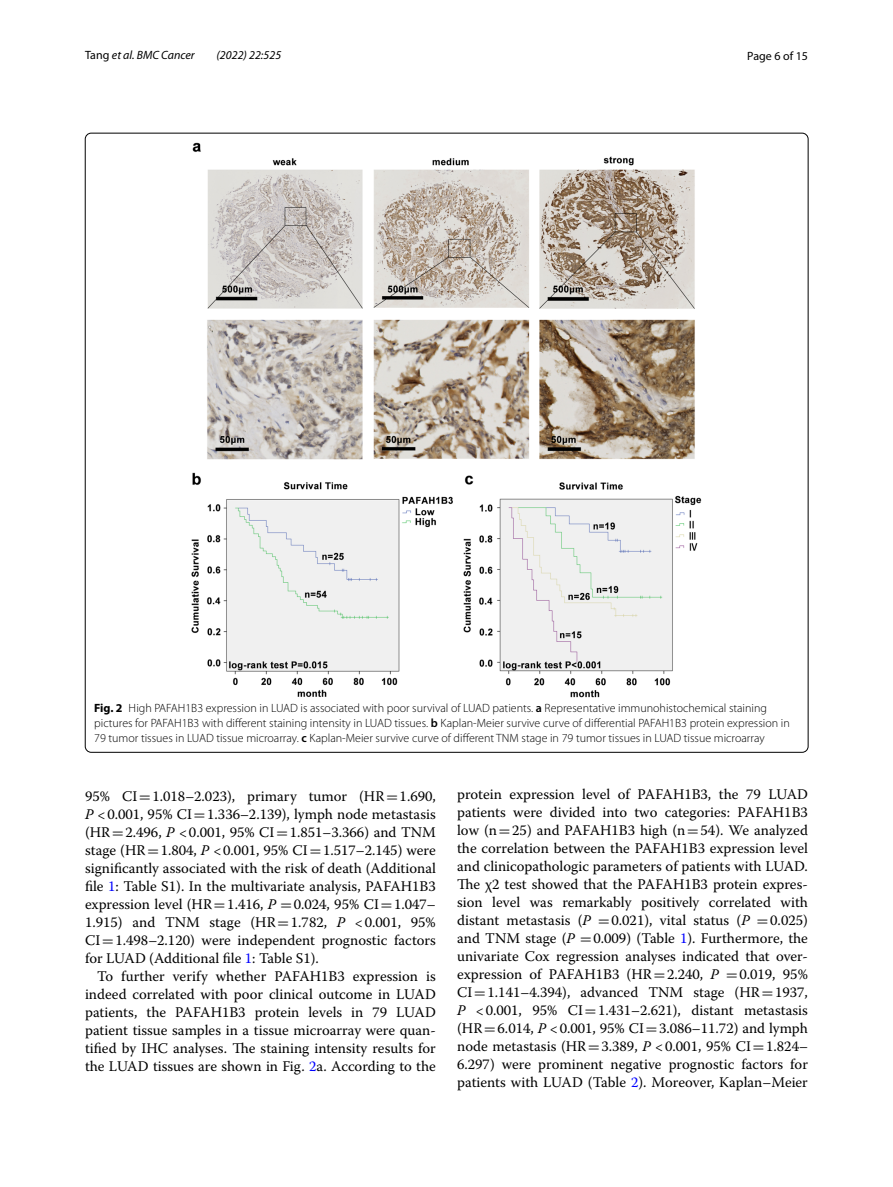
<style>
.page{position:relative;width:893px;height:1187px;background:#fff}
.page>*{position:absolute;margin:0;border:0;box-sizing:border-box;transform-origin:0 0}
.t1{font:14.7px/18px "Warnock Pro";color:#000;text-align:justify}
.t2{font:300 12px/15px "Myriad Pro";color:#000}
.t3{font:italic 12px "Myriad Pro";color:#000}
.t4{font:12px "Myriad Pro";color:#000}
.s1{font-style:normal}
.s2{font-weight:700}
.s3{font-weight:600}
.s4{font-family:"MTSY"}
.s5{font-style:italic}
.s6{color:#00f}
</style>
<div class="page">
<img style="left:191px;top:142px;width:511px;height:555px">
<p class="t3" style="left:85px;top:48px;width:111px"><span class="s1">Tang</span> et al. BMC Cancer</p>
<p class="t3" style="left:217px;top:48px;width:66px">(2022) 22:525</p>
<p class="t4" style="left:747px;top:48px;width:62px">Page 6 of 15</p>
<p class="t2" style="left:94px;top:700px;width:697px"><span class="s2">Fig. 2</span> High PAFAH1B3 expression in LUAD is associated with poor survival of LUAD patients. <span class="s3">a</span> Representative immunohistochemical staining pictures for PAFAH1B3 with different staining intensity in LUAD tissues. <span class="s3">b</span> Kaplan-Meier survive curve of differential PAFAH1B3 protein expression in<br>79 tumor tissues in LUAD tissue microarray. <span class="s3">c</span> Kaplan-Meier survive curve of different TNM stage in 79 tumor tissues in LUAD tissue microarray</p>
<p class="t1" style="left:85px;top:787px;width:352px">95% CI<span class="s4">=</span>1.018–2.023), primary tumor (HR<span class="s4">=</span>1.690, <span class="s5">P</span> &lt;0.001, 95% CI<span class="s4">=</span>1.336–2.139), lymph node metastasis (HR<span class="s4">=</span>2.496, <span class="s5">P</span> &lt;0.001, 95% CI<span class="s4">=</span>1.851–3.366) and TNM stage (HR<span class="s4">=</span>1.804, <span class="s5">P</span> &lt;0.001, 95% CI<span class="s4">=</span>1.517–2.145) were significantly associated with the risk of death (Additional file <span class="s6">1</span>: Table S1). In the multivariate analysis, PAFAH1B3 expression level (HR<span class="s4">=</span>1.416, <span class="s5">P</span> <span class="s4">=</span>0.024, 95% CI<span class="s4">=</span>1.047– 1.915) and TNM stage (HR<span class="s4">=</span>1.782, <span class="s5">P</span> &lt;0.001, 95% CI<span class="s4">=</span>1.498–2.120) were independent prognostic factors for LUAD (Additional file <span class="s6">1</span>: Table S1).</p>
<p class="t1" style="left:85px;top:967px;width:352px;text-indent:12px">To further verify whether PAFAH1B3 expression is indeed correlated with poor clinical outcome in LUAD patients, the PAFAH1B3 protein levels in 79 LUAD patient tissue samples in a tissue microarray were quan&shy;tified by IHC analyses. The staining intensity results for the LUAD tissues are shown in Fig. <span class="s6">2</span>a. According to the</p>
<p class="t1" style="left:457px;top:785px;width:352px">protein expression level of PAFAH1B3, the 79 LUAD patients were divided into two categories: PAFAH1B3 low (n<span class="s4">=</span>25) and PAFAH1B3 high (n<span class="s4">=</span>54). We analyzed the correlation between the PAFAH1B3 expression level and clinicopathologic parameters of patients with LUAD.<br>The χ2 test showed that the PAFAH1B3 protein expres&shy;sion level was remarkably positively correlated with distant metastasis (<span class="s5">P</span> <span class="s4">=</span>0.021), vital status (<span class="s5">P</span> <span class="s4">=</span>0.025) and TNM stage (<span class="s5">P</span> <span class="s4">=</span>0.009) (Table <span class="s6">1</span>). Furthermore, the univariate Cox regression analyses indicated that over&shy;expression of PAFAH1B3 (HR<span class="s4">=</span>2.240, <span class="s5">P</span> <span class="s4">=</span>0.019, 95% CI<span class="s4">=</span>1.141–4.394), advanced TNM stage (HR<span class="s4">=</span>1937, <span class="s5">P</span> &lt;0.001, 95% CI<span class="s4">=</span>1.431–2.621), distant metastasis (HR<span class="s4">=</span>6.014, <span class="s5">P</span> &lt;0.001, 95% CI<span class="s4">=</span>3.086–11.72) and lymph node metastasis (HR<span class="s4">=</span>3.389, <span class="s5">P</span> &lt;0.001, 95% CI<span class="s4">=</span>1.824– 6.297) were prominent negative prognostic factors for patients with LUAD (Table <span class="s6">2</span>). Moreover, Kaplan–Meier</p>
</div>
